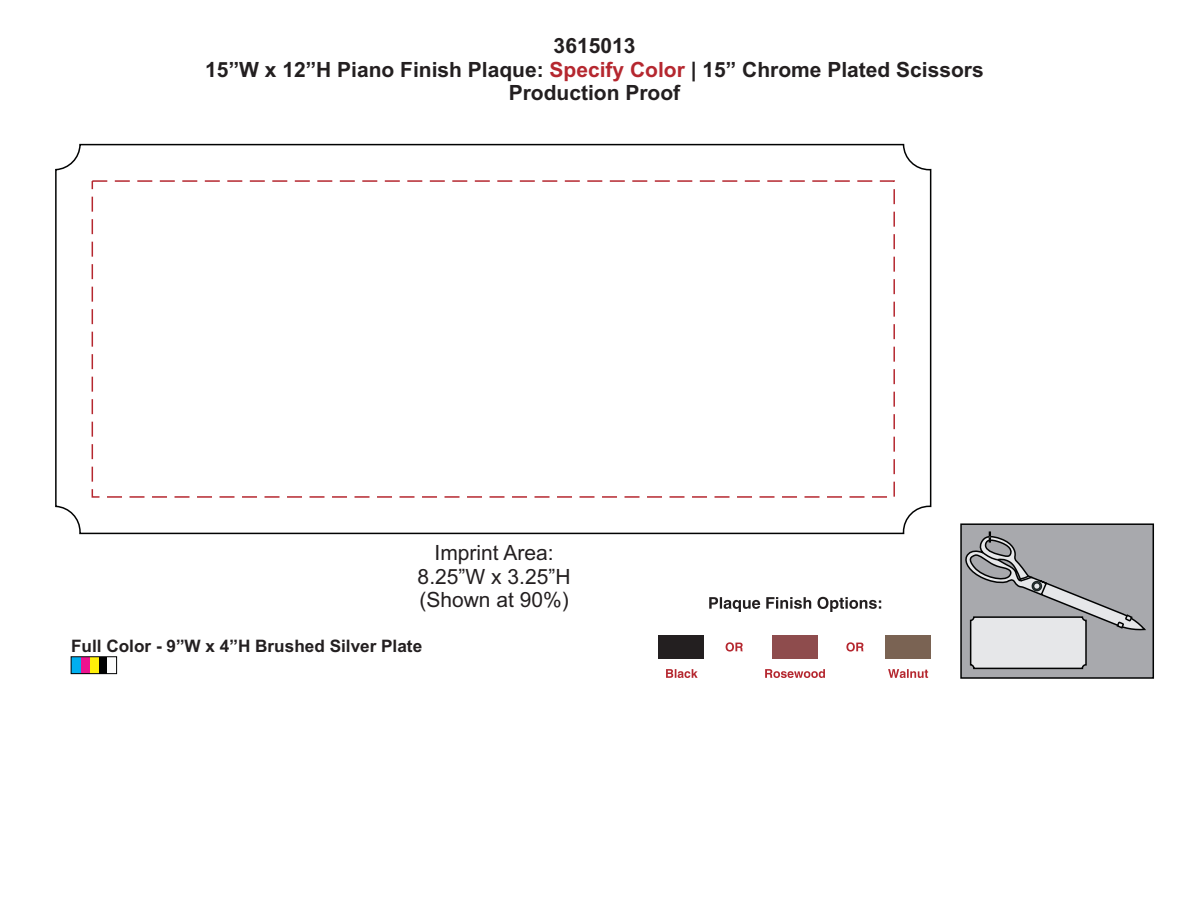
<style>
.page{position:relative;width:1188px;height:918px;background:#fff}
.page>*{position:absolute;margin:0;border:0;box-sizing:border-box;transform-origin:0 0}
.t1{font:700 21px/23.4px "Arial";color:#231f20;text-align:center}
.t2{font:21px/23.4px "Arial";color:#231f20;text-align:center}
.t3{font:700 17.1px "Arial";color:#231f20}
.s1{color:#b5272f}
</style>
<div class="page">
<div style="left:658px;top:635px;width:46px;height:23px;background:#231f20"></div>
<svg style="left:666px;top:669px;width:32px;height:9px"></svg>
<div style="left:885px;top:635px;width:46px;height:23px;background:#7a6353"></div>
<svg style="left:888px;top:669px;width:40px;height:9px"></svg>
<div style="left:772px;top:635px;width:45px;height:23px;background:#8e4c4d"></div>
<svg style="left:765px;top:669px;width:60px;height:9px"></svg>
<svg style="left:726px;top:642px;width:17px;height:10px"></svg>
<svg style="left:846px;top:642px;width:18px;height:10px"></svg>
<svg style="left:709px;top:597px;width:172px;height:15px"></svg>
<svg style="left:960px;top:523px;width:194px;height:156px;background:#a8a9ac"></svg>
<svg style="left:55px;top:143px;width:877px;height:392px"></svg>
<div style="left:92px;top:180px;width:803px;height:318px;border:2px dashed #b5272f"></div>
<div style="left:98px;top:657px;width:10px;height:16px;background:#010202"></div>
<div style="left:107px;top:657px;width:10px;height:16px;background:#fcfcfc"></div>
<div style="left:89px;top:657px;width:9px;height:16px;background:#ffef09"></div>
<div style="left:80px;top:657px;width:9px;height:16px;background:#ed138f"></div>
<div style="left:71px;top:657px;width:9px;height:16px;background:#00afef"></div>
<div style="left:71px;top:656px;width:46px;height:18px;border:1px solid #010202"></div>
<p class="t1" style="left:205px;top:36px;width:780px">3615013<br>15”W x 12”H Piano Finish Plaque: <span class="s1">Specify Color</span> | 15” Chrome Plated Scissors<br>Production Proof</p>
<p class="t2" style="left:418px;top:543px;width:154px">Imprint Area:<br>8.25”W x 3.25”H (Shown at 90%)</p>
<p class="t3" style="left:71px;top:639px;width:353px">Full Color - 9”W x 4”H Brushed Silver Plate</p>
</div>
